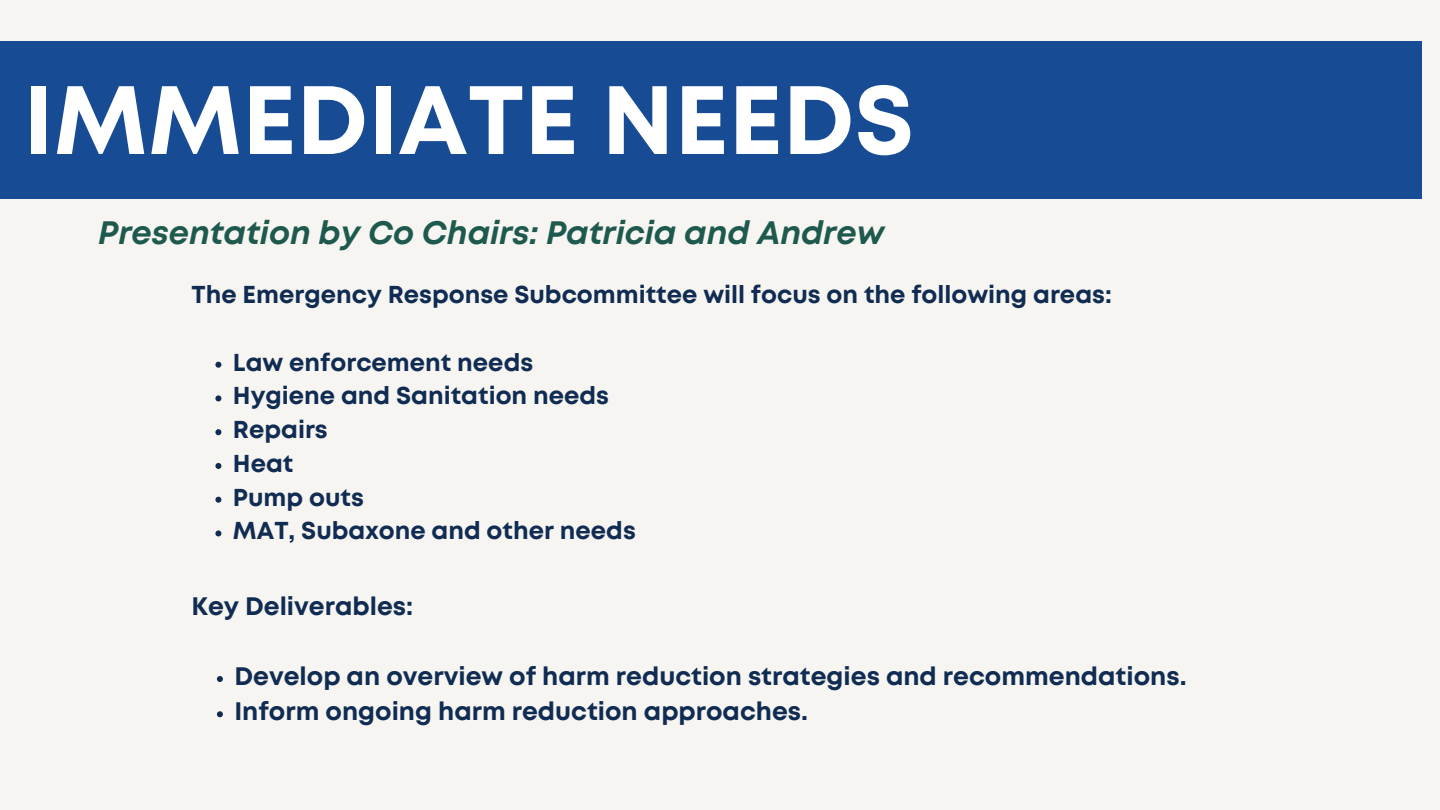
<style>
.page{position:relative;width:1440px;height:810px;background:#f7f5f2}
.page>*{position:absolute;margin:0;border:0;box-sizing:border-box;transform-origin:0 0}
.t1{font:700 96.8px "Mont";color:#fff}
.t2{font:italic 700 32.4px "Mont";color:#1e594e}
.t3{font:700 25.3px "Mont";color:#102c52}
.t4{font:700 24.4px "Mont";color:#102c52}
</style>
<div class="page">
<div style="left:0;top:41px;width:1422px;height:158px;background:#174c94"></div>
<svg style="left:215px;top:362px;width:6px;height:6px"></svg>
<svg style="left:215px;top:395px;width:6px;height:6px"></svg>
<svg style="left:215px;top:429px;width:6px;height:6px"></svg>
<svg style="left:215px;top:463px;width:6px;height:6px"></svg>
<svg style="left:215px;top:497px;width:6px;height:6px"></svg>
<svg style="left:215px;top:530px;width:6px;height:6px"></svg>
<svg style="left:217px;top:676px;width:6px;height:6px"></svg>
<svg style="left:217px;top:711px;width:6px;height:6px"></svg>
<p class="t1" style="left:23px;top:84px;width:893px">IMMEDIATE NEEDS</p>
<p class="t2" style="left:98px;top:221px;width:788px">Presentation by Co Chairs: Patricia and Andrew</p>
<p class="t4" style="left:191px;top:286px;width:922px">The Emergency Response Subcommittee will focus on the following areas:</p>
<p class="t4" style="left:233px;top:353px;width:302px">Law enforcement needs</p>
<p class="t4" style="left:233px;top:387px;width:378px">Hygiene and Sanitation needs</p>
<p class="t4" style="left:233px;top:421px;width:96px">Repairs</p>
<p class="t4" style="left:233px;top:454px;width:62px">Heat</p>
<p class="t4" style="left:233px;top:488px;width:132px">Pump outs</p>
<p class="t4" style="left:233px;top:522px;width:404px">MAT, Subaxone and other needs</p>
<p class="t3" style="left:191px;top:596px;width:223px">Key Deliverables:</p>
<p class="t3" style="left:234px;top:667px;width:954px">Develop an overview of harm reduction strategies and recommendations.</p>
<p class="t3" style="left:234px;top:702px;width:575px">Inform ongoing harm reduction approaches.</p>
</div>
